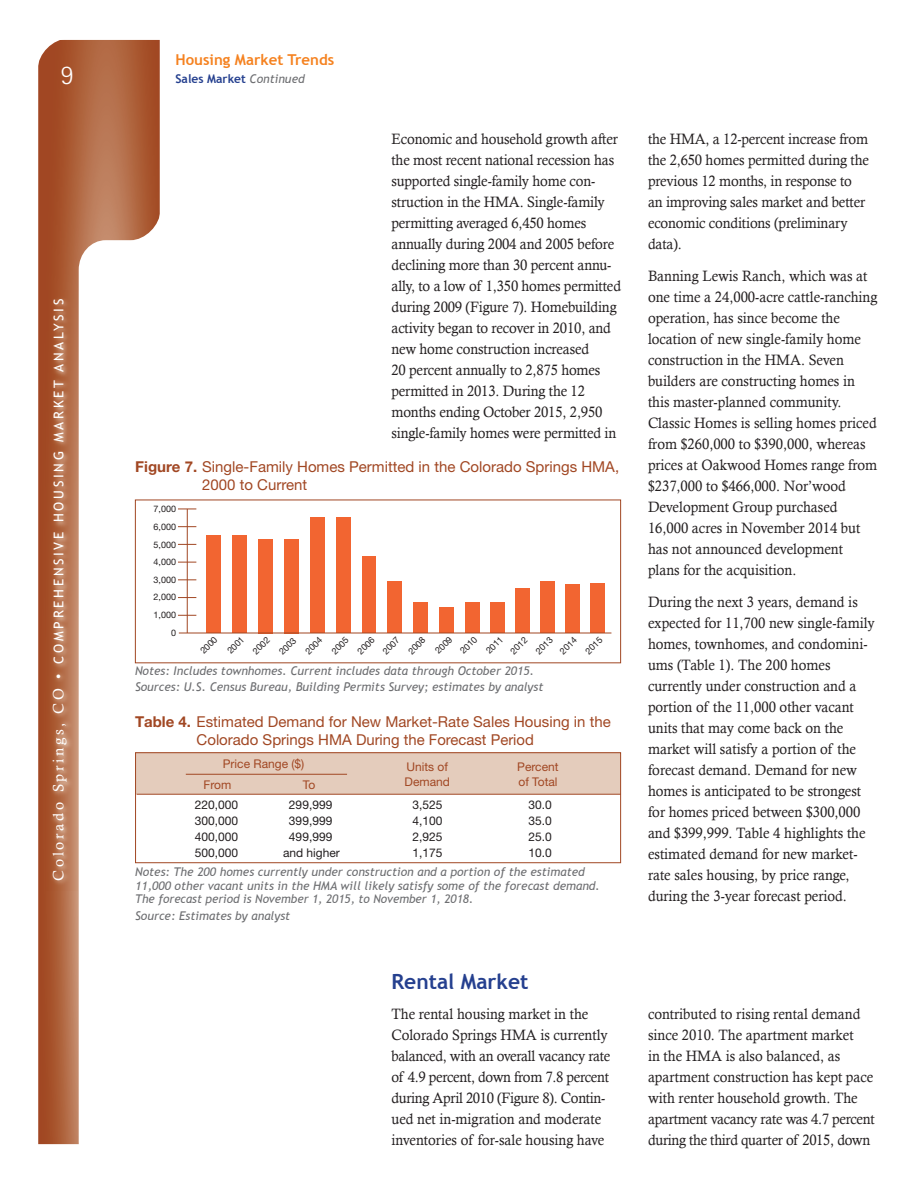
<style>
.page{position:relative;width:918px;height:1188px;background:#fff}
.page>*{position:absolute;margin:0;border:0;box-sizing:border-box;transform-origin:0 0}
.t1{font:300 27px "Rotis Sans Serif";color:#fff}
.level2{font:700 21px "Trebuchet MS";color:#25408f}
.t2{font:15px/21px "Calisto";color:#231f20;scale:.95 1}
.t3{font:15px/18px "Helvetica Neue";color:#a14723}
.t4{font:700 15px "Trebuchet MS";color:#f58220}
.t5{font:13.5px "Trebuchet MS";letter-spacing:.2em;color:#fff}
.t6{font:italic 12px/13.5px "Trebuchet MS";color:#6d6e71}
.level2-2{font:12px "Helvetica Neue";color:#231f20}
.t7{font:12px "Helvetica Neue";color:#a14723}
.t8{font:700 12px "Trebuchet MS";color:#25408f}
.t9{font:9px/17.7px "Helvetica Neue";color:#231f20;text-align:right}
.s1{font-family:"Calisto";font-size:15px}
.s2{font-weight:400;font-style:italic;color:#6d6e71}
.s3{font-weight:700}
</style>
<div class="page">
<svg style="left:38px;top:40px;width:122px;height:1104px;background:#af6440"></svg>
<svg style="left:79px;top:240px;width:106px;height:904px"></svg>
<svg style="left:38px;top:39px;width:30px;height:30px"></svg>
<svg style="left:130px;top:210px;width:36px;height:36px"></svg>
<img style="left:46px;top:290px;width:31px;height:600px">
<div style="left:135px;top:752px;width:486px;height:42px;background:#e4ccbc"></div>
<hr style="left:137px;top:794px;width:484px;height:1px;background:#a14723">
<hr style="left:186px;top:774px;width:161px;height:1px;background:#a14723">
<div style="left:135px;top:752px;width:486px;height:111px;border:1px solid #a14723"></div>
<hr style="left:187px;top:509px;width:1px;height:124px;background:#a14723">
<div style="left:362px;top:557px;width:14px;height:76px;background:#f26531"></div>
<div style="left:387px;top:581px;width:15px;height:52px;background:#f26531"></div>
<div style="left:413px;top:603px;width:15px;height:30px;background:#f26531"></div>
<div style="left:439px;top:607px;width:15px;height:26px;background:#f26531"></div>
<div style="left:465px;top:603px;width:14px;height:30px;background:#f26531"></div>
<div style="left:490px;top:603px;width:14px;height:30px;background:#f26531"></div>
<div style="left:515px;top:589px;width:15px;height:44px;background:#f26531"></div>
<div style="left:541px;top:581px;width:14px;height:52px;background:#f26531"></div>
<div style="left:591px;top:583px;width:14px;height:50px;background:#f26531"></div>
<div style="left:566px;top:585px;width:14px;height:48px;background:#f26531"></div>
<div style="left:258px;top:539px;width:15px;height:94px;background:#f26531"></div>
<div style="left:311px;top:518px;width:14px;height:115px;background:#f26531"></div>
<div style="left:336px;top:518px;width:15px;height:115px;background:#f26531"></div>
<div style="left:284px;top:539px;width:15px;height:94px;background:#f26531"></div>
<div style="left:206px;top:535px;width:14px;height:98px;background:#f26531"></div>
<div style="left:232px;top:535px;width:15px;height:98px;background:#f26531"></div>
<hr style="left:179px;top:633px;width:432px;height:1px;background:#a14723">
<svg style="left:178px;top:544px;width:18px;height:1px"></svg>
<svg style="left:178px;top:509px;width:18px;height:1px"></svg>
<svg style="left:178px;top:562px;width:18px;height:1px"></svg>
<svg style="left:178px;top:526px;width:18px;height:1px"></svg>
<svg style="left:178px;top:579px;width:18px;height:1px"></svg>
<svg style="left:178px;top:597px;width:18px;height:1px"></svg>
<svg style="left:178px;top:615px;width:18px;height:1px"></svg>
<h1 class="t1" style="left:61px;top:60px;width:14px">9</h1>
<p class="t5" style="left:51px;top:881px;width:583px;rotate:-90deg"><span class="s1">Colorado Springs, CO •</span> COMPREHENSIVE HOUSING MARKET ANALYSIS</p>
<p class="t4" style="left:176px;top:50px;width:160px">Housing Market Trends</p>
<p class="t8" style="left:176px;top:71px;width:131px">Sales Market <span class="s2">Continued</span></p>
<p class="t2" style="left:392px;top:128px;width:243px">Economic and household growth after the most recent national recession has supported single-family home con&shy;struction in the HMA. Single-family permitting averaged 6,450 homes annually during 2004 and 2005 before declining more than 30 percent annu&shy;ally, to a low of 1,350 homes permitted during 2009 (Figure 7). Homebuilding activity began to recover in 2010, and new home construction increased<br>20 percent annually to 2,875 homes permitted in 2013. During the 12 months ending October 2015, 2,950 single-family homes were permitted in</p>
<p class="t2" style="left:648px;top:128px;width:234px">the HMA, a 12-percent increase from the 2,650 homes permitted during the previous 12 months, in response to an improving sales market and better economic conditions (preliminary data).</p>
<p class="t2" style="left:648px;top:265px;width:243px">Banning Lewis Ranch, which was at one time a 24,000-acre cattle-ranching operation, has since become the location of new single-family home construction in the HMA. Seven builders are constructing homes in this master-planned community.<br>Classic Homes is selling homes priced from $260,000 to $390,000, whereas prices at Oakwood Homes range from $237,000 to $466,000. Nor’wood Development Group purchased 16,000 acres in November 2014 but has not announced development plans for the acquisition.</p>
<p class="t2" style="left:648px;top:591px;width:240px">During the next 3 years, demand is expected for 11,700 new single-family homes, townhomes, and condomini&shy;ums (Table 1). The 200 homes currently under construction and a portion of the 11,000 other vacant units that may come back on the market will satisfy a portion of the forecast demand. Demand for new homes is anticipated to be strongest for homes priced between $300,000 and $399,999. Table 4 highlights the estimated demand for new market&shy;rate sales housing, by price range, during the 3-year forecast period.</p>
<p class="t3" style="left:202px;top:458px;width:419px;text-indent:-67px"><span class="s3">Figure 7.</span> Single-Family Homes Permitted in the Colorado Springs HMA,<br>2000 to Current</p>
<p class="t9" style="left:154px;top:500px;width:24px">7,000<br>6,000<br>5,000<br>4,000<br>3,000<br>2,000<br>1,000<br>0</p>
<p class="t9" style="left:378px;top:646px;width:22px;rotate:-45deg">2007</p>
<p class="t9" style="left:403px;top:646px;width:22px;rotate:-45deg">2008</p>
<p class="t9" style="left:430px;top:646px;width:22px;rotate:-45deg">2009</p>
<p class="t9" style="left:455px;top:646px;width:22px;rotate:-45deg">2010</p>
<p class="t9" style="left:481px;top:646px;width:22px;rotate:-45deg">2011</p>
<p class="t9" style="left:505px;top:646px;width:22px;rotate:-45deg">2012</p>
<p class="t9" style="left:531px;top:646px;width:22px;rotate:-45deg">2013</p>
<p class="t9" style="left:555px;top:646px;width:22px;rotate:-45deg">2014</p>
<p class="t9" style="left:580px;top:646px;width:22px;rotate:-45deg">2015</p>
<p class="t9" style="left:195px;top:646px;width:22px;rotate:-45deg">2000</p>
<p class="t9" style="left:222px;top:646px;width:22px;rotate:-45deg">2001</p>
<p class="t9" style="left:248px;top:646px;width:22px;rotate:-45deg">2002</p>
<p class="t9" style="left:274px;top:647px;width:22px;rotate:-45deg">2003</p>
<p class="t9" style="left:300px;top:646px;width:22px;rotate:-45deg">2004</p>
<p class="t9" style="left:327px;top:646px;width:22px;rotate:-45deg">2005</p>
<p class="t9" style="left:353px;top:646px;width:22px;rotate:-45deg">2006</p>
<p class="t6" style="left:135px;top:664px;width:401px">Notes: Includes townhomes. Current includes data through October 2015.</p>
<p class="t6" style="left:135px;top:681px;width:410px">Sources: U.S. Census Bureau, Building Permits Survey; estimates by analyst</p>
<p class="t3" style="left:197px;top:712px;width:416px;text-indent:-62px"><span class="s3">Table 4.</span> Estimated Demand for New Market-Rate Sales Housing in the<br>Colorado Springs HMA During the Forecast Period</p>
<p class="t7" style="left:223px;top:757px;width:83px">Price Range ($)</p>
<p class="t7" style="left:406px;top:760px;width:43px">Units of</p>
<p class="t7" style="left:517px;top:760px;width:43px">Percent</p>
<p class="t7" style="left:204px;top:777px;width:29px">From</p>
<p class="t7" style="left:303px;top:777px;width:14px">To</p>
<p class="t7" style="left:405px;top:774px;width:47px">Demand</p>
<p class="t7" style="left:518px;top:774px;width:41px">of Total</p>
<p class="level2-2" style="left:195px;top:797px;width:45px">220,000</p>
<p class="level2-2" style="left:289px;top:797px;width:45px">299,999</p>
<p class="level2-2" style="left:412px;top:797px;width:32px">3,525</p>
<p class="level2-2" style="left:528px;top:797px;width:25px">30.0</p>
<p class="level2-2" style="left:195px;top:813px;width:45px">300,000</p>
<p class="level2-2" style="left:289px;top:813px;width:45px">399,999</p>
<p class="level2-2" style="left:412px;top:813px;width:32px">4,100</p>
<p class="level2-2" style="left:528px;top:813px;width:25px">35.0</p>
<p class="level2-2" style="left:195px;top:829px;width:45px">400,000</p>
<p class="level2-2" style="left:289px;top:829px;width:45px">499,999</p>
<p class="level2-2" style="left:412px;top:829px;width:32px">2,925</p>
<p class="level2-2" style="left:528px;top:829px;width:25px">25.0</p>
<p class="level2-2" style="left:195px;top:845px;width:45px">500,000</p>
<p class="level2-2" style="left:283px;top:845px;width:58px">and higher</p>
<p class="level2-2" style="left:412px;top:845px;width:32px">1,175</p>
<p class="level2-2" style="left:528px;top:845px;width:25px">10.0</p>
<p class="t6" style="left:135px;top:865px;width:466px">Notes: The 200 homes currently under construction and a portion of the estimated<br>11,000 other vacant units in the HMA will likely satisfy some of the forecast demand.<br>The forecast period is November 1, 2015, to November 1, 2018.</p>
<p class="t6" style="left:135px;top:909px;width:157px">Source: Estimates by analyst</p>
<p class="level2" style="left:392px;top:968px;width:139px">Rental Market</p>
<p class="t2" style="left:392px;top:1003px;width:232px">The rental housing market in the Colorado Springs HMA is currently balanced, with an overall vacancy rate of 4.9 percent, down from 7.8 percent during April 2010 (Figure 8). Contin&shy;ued net in-migration and moderate inventories of for-sale housing have</p>
<p class="t2" style="left:648px;top:1003px;width:240px">contributed to rising rental demand since 2010. The apartment market<br>in the HMA is also balanced, as apartment construction has kept pace with renter household growth. The apartment vacancy rate was 4.7 percent during the third quarter of 2015, down</p>
</div>
